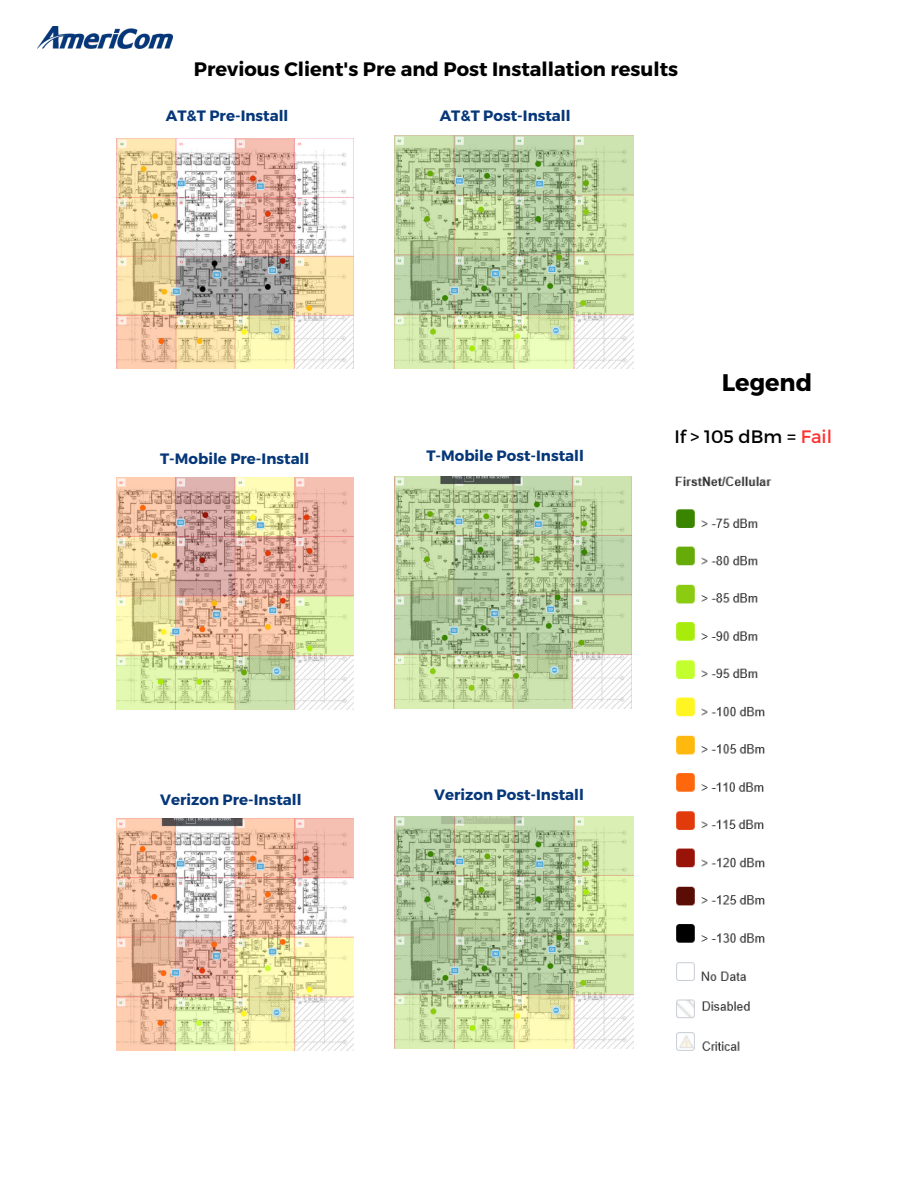
<style>
.page{position:relative;width:918px;height:1188px;background:#fff}
.page>*{position:absolute;margin:0;border:0;box-sizing:border-box;transform-origin:0 0}
.t1{font:700 24px "Montserrat";color:#000}
.t2{font:700 19.5px "Montserrat";color:#000}
.t3{font:18px "Montserrat";color:#000}
.t4{font:700 15px "Montserrat";color:#063779}
.s1{color:#ff3131}
</style>
<div class="page">
<img style="left:675px;top:476px;width:97px;height:575px">
<img style="left:116px;top:138px;width:238px;height:231px">
<img style="left:116px;top:478px;width:238px;height:232px">
<img style="left:116px;top:819px;width:238px;height:231px">
<img style="left:395px;top:136px;width:238px;height:233px">
<img style="left:395px;top:476px;width:237px;height:232px">
<img style="left:395px;top:816px;width:238px;height:232px">
<img style="left:37px;top:27px;width:135px;height:21px">
<p class="t2" style="left:194px;top:56px;width:486px">Previous Client's Pre and Post Installation results</p>
<p class="t4" style="left:166px;top:106px;width:124px">AT&amp;T Pre-Install</p>
<p class="t4" style="left:440px;top:106px;width:132px">AT&amp;T Post-Install</p>
<p class="t1" style="left:722px;top:366px;width:92px">Legend</p>
<p class="t4" style="left:160px;top:449px;width:151px">T-Mobile Pre-Install</p>
<p class="t4" style="left:426px;top:446px;width:159px">T-Mobile Post-Install</p>
<p class="t3" style="left:674px;top:425px;width:159px">If &gt; 105 dBm = <span class="s1">Fail</span></p>
<p class="t4" style="left:160px;top:790px;width:143px">Verizon Pre-Install</p>
<p class="t4" style="left:434px;top:785px;width:151px">Verizon Post-Install</p>
</div>
